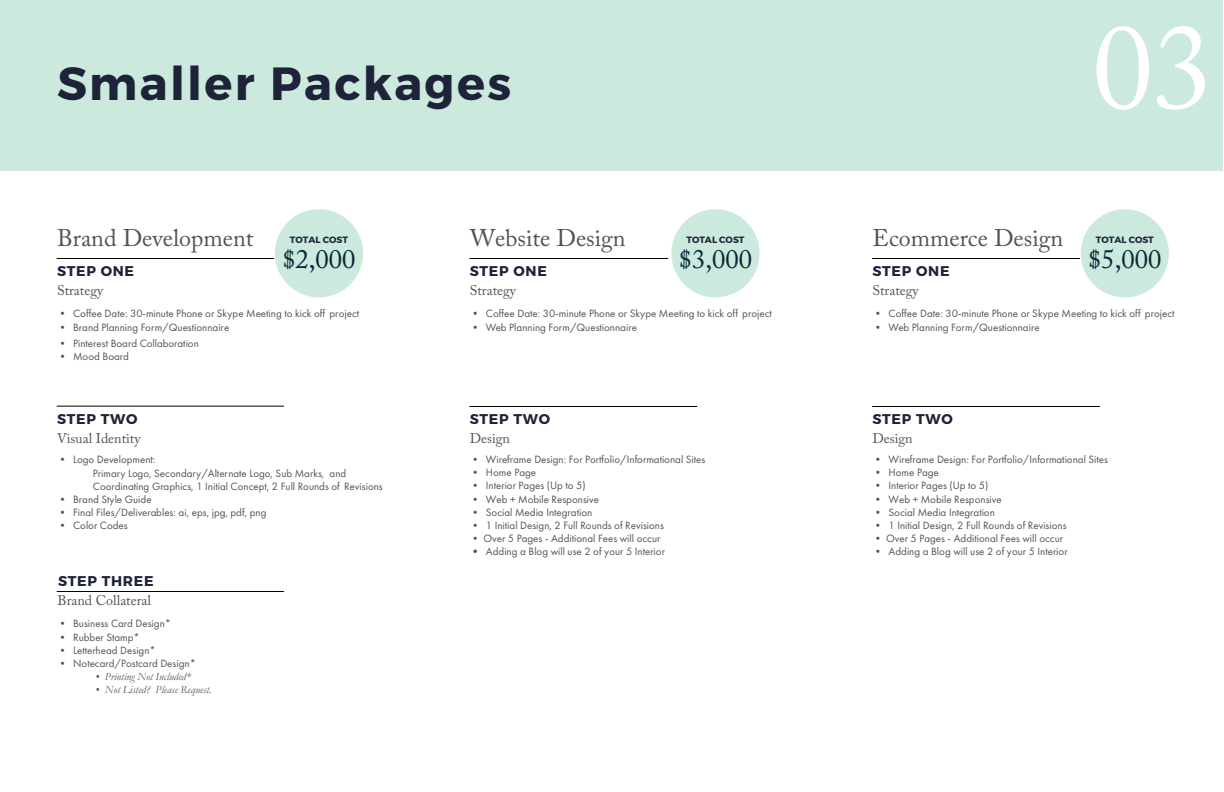
<style>
.page{position:relative;width:1224px;height:792px;background:#fff}
.page>*{position:absolute;margin:0;border:0;box-sizing:border-box;transform-origin:0 0}
.t1{font:119.9px "Adobe Caslon Pro";color:#fff}
.t2{font:700 46.5px "Montserrat";letter-spacing:.05em;color:#1f2339}
.t3{font:26.5px "Adobe Caslon Pro";color:#082737}
.t4{font:24px "Adobe Caslon Pro";color:#525352}
.t5{font:700 14.1px "Montserrat";letter-spacing:.05em;color:#1f2339}
.t6{font:14px "Adobe Caslon Pro";color:#525352}
.t7{font:11px/13.2px "Futura PT";color:#525352}
.t8{font:italic 11px "Garamond";color:#525352}
.t9{font:700 9.2px "Montserrat";color:#1f2339}
</style>
<div class="page">
<hr style="left:470px;top:258px;width:198px;height:1px;background:#010101">
<hr style="left:470px;top:406px;width:227px;height:1px;background:#010101">
<div style="left:0;top:0;width:1223px;height:170px;background:#cce9de"></div>
<hr style="left:57px;top:258px;width:217px;height:1px;background:#010101">
<hr style="left:57px;top:591px;width:227px;height:1px;background:#010101">
<hr style="left:57px;top:406px;width:227px;height:1px;background:#010101">
<hr style="left:872px;top:258px;width:208px;height:1px;background:#010101">
<hr style="left:872px;top:406px;width:228px;height:1px;background:#010101">
<div style="left:275px;top:209px;width:88px;height:88px;background:#cce9de;border-radius:50%"></div>
<div style="left:1081px;top:209px;width:88px;height:88px;background:#cce9de;border-radius:50%"></div>
<div style="left:671px;top:209px;width:89px;height:88px;background:#cce9de;border-radius:50%"></div>
<h2 class="t2" style="left:57px;top:54px;width:456px">Smaller Packages</h2>
<h1 class="t1" style="left:1093px;top:-4px;width:121px">03</h1>
<h3 class="t4" style="left:57px;top:224px;width:198px">Brand Development</h3>
<p class="t5" style="left:57px;top:262px;width:79px">STEP ONE</p>
<p class="t9" style="left:290px;top:234px;width:60px">TOTAL COST</p>
<h3 class="t3" style="left:282px;top:244px;width:75px">$2,000</h3>
<h3 class="t4" style="left:470px;top:224px;width:157px">Website Design</h3>
<p class="t5" style="left:470px;top:262px;width:79px">STEP ONE</p>
<p class="t9" style="left:686px;top:234px;width:60px">TOTAL COST</p>
<h3 class="t3" style="left:679px;top:244px;width:75px">$3,000</h3>
<h3 class="t4" style="left:872px;top:224px;width:192px">Ecommerce Design</h3>
<p class="t5" style="left:872px;top:262px;width:79px">STEP ONE</p>
<p class="t9" style="left:1096px;top:234px;width:60px">TOTAL COST</p>
<h3 class="t3" style="left:1088px;top:244px;width:75px">$5,000</h3>
<p class="t6" style="left:57px;top:282px;width:48px">Strategy</p>
<p class="t6" style="left:470px;top:282px;width:48px">Strategy</p>
<p class="t6" style="left:872px;top:282px;width:48px">Strategy</p>
<p class="t7" style="left:57px;top:307px;width:304px">• Coffee Date: 30-minute Phone or Skype Meeting to kick off project</p>
<p class="t7" style="left:57px;top:320px;width:174px">• Brand Planning Form/Questionnaire</p>
<p class="t7" style="left:57px;top:337px;width:143px">• Pinterest Board Collaboration</p>
<p class="t7" style="left:57px;top:350px;width:73px">• Mood Board</p>
<p class="t7" style="left:470px;top:307px;width:304px">• Coffee Date: 30-minute Phone or Skype Meeting to kick off project</p>
<p class="t7" style="left:470px;top:320px;width:169px">• Web Planning Form/Questionnaire</p>
<p class="t7" style="left:872px;top:307px;width:304px">• Coffee Date: 30-minute Phone or Skype Meeting to kick off project</p>
<p class="t7" style="left:872px;top:320px;width:169px">• Web Planning Form/Questionnaire</p>
<p class="t5" style="left:57px;top:410px;width:82px">STEP TWO</p>
<p class="t6" style="left:57px;top:430px;width:85px">Visual Identity</p>
<p class="t5" style="left:470px;top:410px;width:82px">STEP TWO</p>
<p class="t6" style="left:470px;top:430px;width:42px">Design</p>
<p class="t5" style="left:872px;top:410px;width:82px">STEP TWO</p>
<p class="t6" style="left:872px;top:430px;width:42px">Design</p>
<p class="t7" style="left:93px;top:453px;width:291px;text-indent:-36px">• Logo Development:<br>Primary Logo, Secondary/Alternate Logo, Sub Marks, and<br>Coordinating Graphics, 1 Initial Concept, 2 Full Rounds of Revisions</p>
<p class="t7" style="left:57px;top:493px;width:96px">• Brand Style Guide</p>
<p class="t7" style="left:57px;top:506px;width:211px">• Final Files/Deliverables: ai, eps, jpg, pdf, png</p>
<p class="t7" style="left:57px;top:519px;width:72px">• Color Codes</p>
<p class="t7" style="left:470px;top:453px;width:237px">• Wireframe Design: For Portfolio/Informational Sites</p>
<p class="t7" style="left:470px;top:466px;width:68px">• Home Page</p>
<p class="t7" style="left:470px;top:479px;width:117px">• Interior Pages (Up to 5)</p>
<p class="t7" style="left:470px;top:492px;width:131px">• Web + Mobile Responsive</p>
<p class="t7" style="left:470px;top:505px;width:124px">• Social Media Integration</p>
<p class="t7" style="left:470px;top:519px;width:196px">• 1 Initial Design, 2 Full Rounds of Revisions</p>
<p class="t7" style="left:470px;top:532px;width:192px">• Over 5 Pages - Additional Fees will occur</p>
<p class="t7" style="left:470px;top:545px;width:197px">• Adding a Blog will use 2 of your 5 Interior</p>
<p class="t7" style="left:872px;top:453px;width:237px">• Wireframe Design: For Portfolio/Informational Sites</p>
<p class="t7" style="left:872px;top:466px;width:68px">• Home Page</p>
<p class="t7" style="left:872px;top:479px;width:117px">• Interior Pages (Up to 5)</p>
<p class="t7" style="left:872px;top:492px;width:131px">• Web + Mobile Responsive</p>
<p class="t7" style="left:872px;top:505px;width:124px">• Social Media Integration</p>
<p class="t7" style="left:872px;top:519px;width:196px">• 1 Initial Design, 2 Full Rounds of Revisions</p>
<p class="t7" style="left:872px;top:532px;width:192px">• Over 5 Pages - Additional Fees will occur</p>
<p class="t7" style="left:872px;top:545px;width:197px">• Adding a Blog will use 2 of your 5 Interior</p>
<p class="t5" style="left:58px;top:572px;width:97px">STEP THREE</p>
<p class="t6" style="left:57px;top:592px;width:95px">Brand Collateral</p>
<p class="t7" style="left:57px;top:617px;width:116px">• Business Card Design*</p>
<p class="t7" style="left:57px;top:630px;width:84px">• Rubber Stamp*</p>
<p class="t7" style="left:57px;top:644px;width:100px">• Letterhead Design*</p>
<p class="t7" style="left:57px;top:657px;width:140px">• Notecard/Postcard Design*</p>
<p class="t8" style="left:96px;top:670px;width:97px">• Printing Not Included*</p>
<p class="t8" style="left:96px;top:683px;width:118px">• Not Listed? Please Request.</p>
</div>
